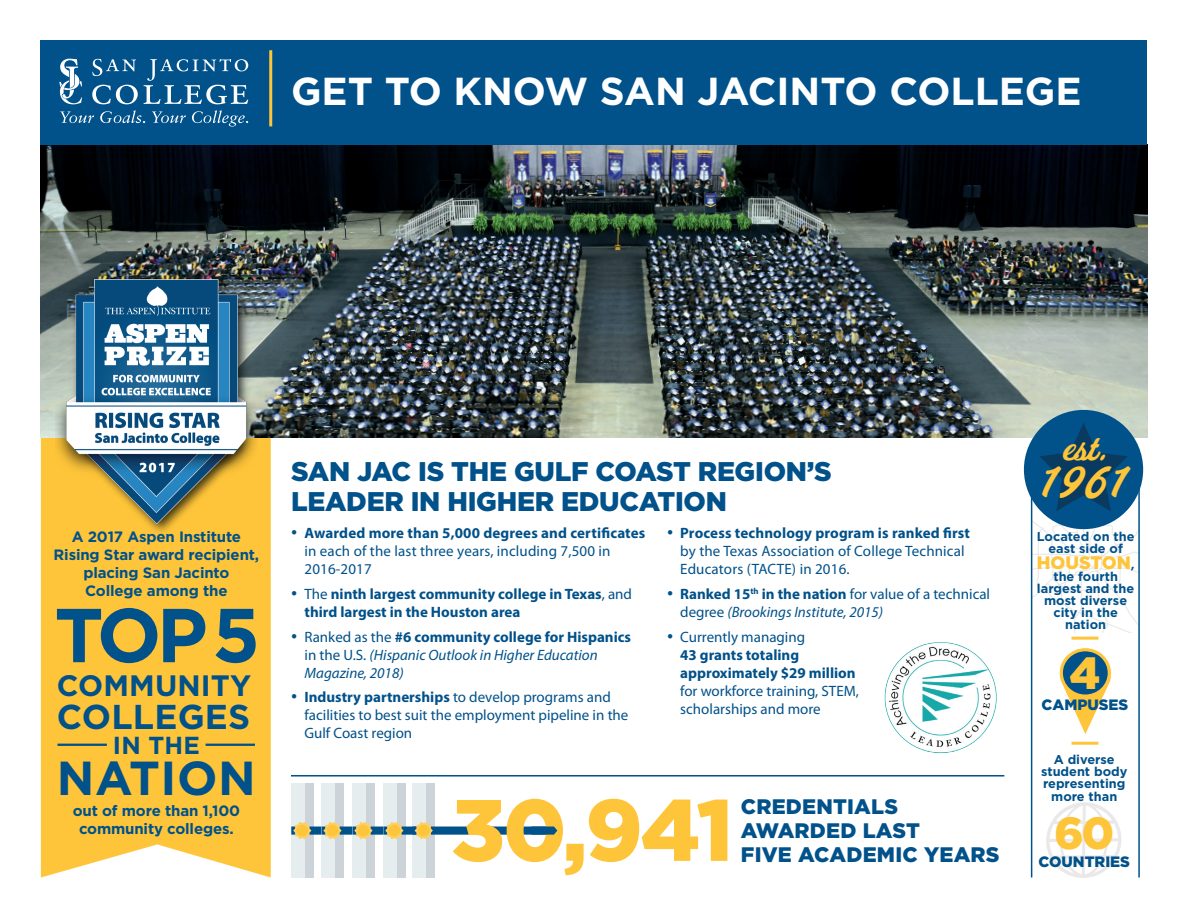
<style>
.page{position:relative;width:1188px;height:918px;background:#fff}
.page>*{position:absolute;margin:0;border:0;box-sizing:border-box;transform-origin:0 0}
.t1{font:900 87px "Gotham";color:#fec53a}
.t2{font:700 47.7px "Gotham";letter-spacing:.01em;color:#01518a}
.t3{font:45.15px "Fenway Park JF";color:#fec53a}
.t4{font:900 45px "Gotham";color:#fec53a}
.t5{font:39.15px "Fenway Park JF";color:#fec53a}
.t6{font:700 39px "Gotham";color:#fff}
.t7{font:700 34.5px "Gotham";letter-spacing:.005em;color:#01518a}
.t8{font:700 29.55px "Gotham";letter-spacing:.005em;color:#01518a}
.t9{font:900 27px/30px "Gotham";letter-spacing:-.01em;color:#01518a}
.t10{font:700 24.6px "Gotham";color:#01518a}
.t11{font:900 21px/24px "Gotham";letter-spacing:.01em;color:#01518a}
.t12{font:900 18px "Gotham";color:#fec53a}
.t13{font:15px/18px "Myriad Pro";color:#01518a}
.t14{font:700 15px/18px "Myriad Pro";color:#01518a}
.t15{font:700 15px/18px "Gotham";letter-spacing:-.01em;color:#01518a;text-align:center}
.t16{font:italic 15px/18px "Myriad Pro";color:#01518a}
.t17{font:900 15px "Gotham";color:#01518a}
.t18{font:700 12.75px/12px "Gotham";color:#01518a;text-align:center}
.s1{font-weight:700}
.s2{font-weight:400}
.s3{font-style:normal}
.s4{font-weight:700;font-style:normal}
.s5{font-style:italic}
.s6{font-family:"Myriad Pro";font-weight:700;font-size:12.75px;color:#01518a}
</style>
<div class="page">
<div style="left:413px;top:783px;width:22px;height:95px;background:#e6edef"></div>
<div style="left:427px;top:783px;width:8px;height:95px;background:#cdd4d9"></div>
<div style="left:41px;top:437px;width:230px;height:441px;background:#fec53a"></div>
<svg style="left:1046px;top:802px;width:75px;height:76px"></svg>
<img style="left:41px;top:145px;width:1107px;height:292px">
<hr style="left:1031px;top:460px;width:1px;height:417px;background:#01518a">
<hr style="left:1138px;top:460px;width:2px;height:417px;background:#01518a">
<div style="left:40px;top:40px;width:1108px;height:105px;background:#01518a"></div>
<hr style="left:269px;top:50px;width:3px;height:76px;background:#fec53a">
<svg style="left:60px;top:111px;width:34px;height:12px"></svg>
<svg style="left:100px;top:110px;width:45px;height:13px"></svg>
<svg style="left:152px;top:111px;width:34px;height:12px"></svg>
<svg style="left:192px;top:110px;width:56px;height:17px"></svg>
<svg style="left:92px;top:85px;width:46px;height:19px"></svg>
<svg style="left:59px;top:59px;width:23px;height:45px"></svg>
<svg style="left:92px;top:59px;width:44px;height:17px"></svg>
<svg style="left:144px;top:59px;width:104px;height:45px"></svg>
<img style="left:55px;top:279px;width:202px;height:262px">
<div style="left:1024px;top:410px;width:119px;height:119px;background:#01518a;border-radius:50%"></div>
<svg style="left:1032px;top:423px;width:106px;height:209px"></svg>
<svg style="left:57px;top:608px;width:199px;height:55px;background:#858d60"></svg>
<hr style="left:57px;top:744px;width:50px;height:2px;background:#01518a">
<hr style="left:206px;top:744px;width:49px;height:2px;background:#01518a">
<svg style="left:1059px;top:647px;width:53px;height:87px"></svg>
<div style="left:1063px;top:651px;width:45px;height:44px;background:#01518a;border-radius:50%"></div>
<hr style="left:1072px;top:637px;width:26px;height:3px;background:#fec53a">
<hr style="left:1072px;top:742px;width:26px;height:3px;background:#fec53a">
<hr style="left:291px;top:775px;width:713px;height:2px;background:#01518a">
<img style="left:884px;top:642px;width:113px;height:112px">
<div style="left:291px;top:783px;width:22px;height:95px;background:#e6edef"></div>
<div style="left:305px;top:783px;width:8px;height:95px;background:#cdd4d9"></div>
<div style="left:321px;top:783px;width:22px;height:95px;background:#e6edef"></div>
<div style="left:335px;top:783px;width:8px;height:95px;background:#cdd4d9"></div>
<div style="left:352px;top:783px;width:22px;height:95px;background:#e6edef"></div>
<div style="left:366px;top:783px;width:8px;height:95px;background:#cdd4d9"></div>
<div style="left:383px;top:783px;width:22px;height:95px;background:#e6edef"></div>
<div style="left:397px;top:783px;width:8px;height:95px;background:#cdd4d9"></div>
<svg style="left:291px;top:822px;width:266px;height:17px"></svg>
<h3 class="t6" style="left:291px;top:68px;width:792px">GET TO KNOW SAN JACINTO COLLEGE</h3>
<p class="t15" style="left:54px;top:527px;width:207px">A 2017 Aspen Institute<br>Rising Star award recipient, placing San Jacinto<br>College among the</p>
<h3 class="t8" style="left:57px;top:669px;width:196px">COMMUNITY</h3>
<h3 class="t7" style="left:57px;top:697px;width:195px">COLLEGES</h3>
<h3 class="t10" style="left:113px;top:731px;width:88px">IN THE</h3>
<h2 class="t2" style="left:57px;top:751px;width:200px">NATION</h2>
<p class="t15" style="left:73px;top:801px;width:169px">out of more than 1,100 community colleges.</p>
<h3 class="t9" style="left:291px;top:456px;width:542px">SAN JAC IS THE GULF COAST REGION’S<br>LEADER IN HIGHER EDUCATION</h3>
<p class="t13" style="left:304px;top:524px;width:342px;text-indent:-14px">• <span class="s1">Awarded more than 5,000 degrees and certificates </span>in each of the last three years, including 7,500 in<br>2016-2017</p>
<p class="t14" style="left:304px;top:584px;width:329px;text-indent:-14px">• <span class="s2">The</span> ninth largest community college in Texas<span class="s2">, and </span>third largest in the Houston area</p>
<p class="t16" style="left:304px;top:627px;width:328px;text-indent:-14px">• <span class="s3">Ranked as the</span> <span class="s4">#6 community college for Hispanics </span><span class="s3">in the U.S.</span> (Hispanic Outlook in Higher Education<br>Magazine, 2018)</p>
<p class="t13" style="left:304px;top:688px;width:325px;text-indent:-14px">• <span class="s1">Industry partnerships</span> to develop programs and facilities to best suit the employment pipeline in the<br>Gulf Coast region</p>
<p class="t13" style="left:680px;top:524px;width:291px;text-indent:-14px">• <span class="s1">Process technology program is ranked first </span>by the Texas Association of College Technical<br>Educators (TACTE) in 2016.</p>
<p class="t13" style="left:680px;top:585px;width:311px;text-indent:-13px">• <span class="s1">Ranked 15</span><sup>th</sup> <span class="s1">in the nation</span> for value of a technical degree <span class="s5">(Brookings Institute, 2015)</span></p>
<p class="t14" style="left:680px;top:627px;width:177px;text-indent:-14px">• <span class="s2">Currently managing<br></span>43 grants totaling approximately $29 million</p>
<p class="t13" style="left:680px;top:681px;width:180px">for workforce training, STEM, scholarships and more</p>
<h1 class="t1" style="left:451px;top:780px;width:284px">30,941</h1>
<h3 class="t11" style="left:741px;top:794px;width:260px">CREDENTIALS<br>AWARDED LAST<br>FIVE ACADEMIC YEARS</h3>
<h3 class="t5" style="left:1062px;top:421px;width:48px">est.</h3>
<h3 class="t3" style="left:1042px;top:453px;width:88px">1961</h3>
<p class="t18" style="left:1037px;top:530px;width:99px">Located on the east side of</p>
<p class="t12" style="left:1037px;top:553px;width:99px">HOUSTON<span class="s6">,</span></p>
<p class="t18" style="left:1037px;top:571px;width:99px">the fourth largest and the most diverse city in the nation</p>
<h3 class="t4" style="left:1069px;top:647px;width:33px">4</h3>
<p class="t17" style="left:1042px;top:696px;width:88px">CAMPUSES</p>
<p class="t18" style="left:1041px;top:753px;width:88px">A diverse student body representing</p>
<p class="t18" style="left:1051px;top:790px;width:68px">more than</p>
<h3 class="t4" style="left:1054px;top:807px;width:62px">60</h3>
<p class="t17" style="left:1038px;top:853px;width:93px">COUNTRIES</p>
</div>
